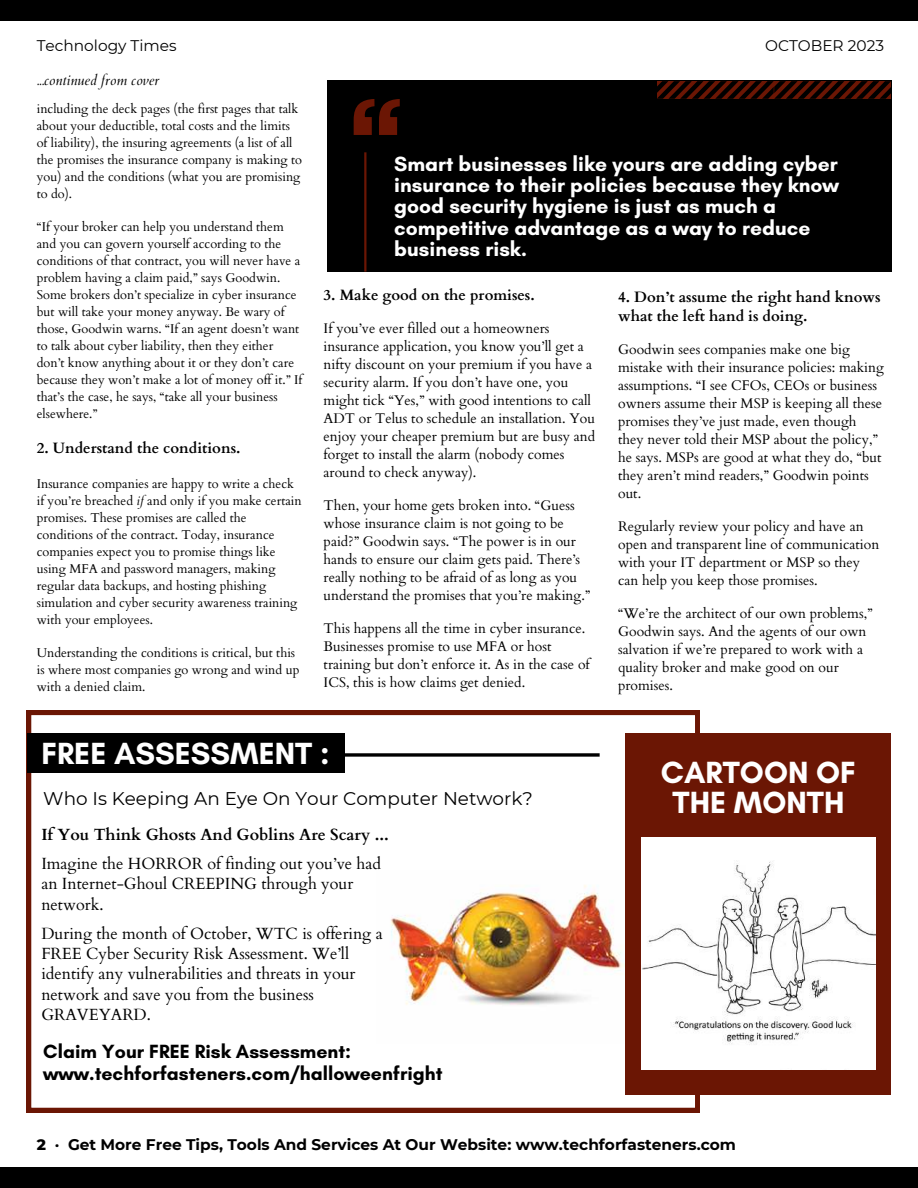
<style>
.page{position:relative;width:918px;height:1188px;background:#fff}
.page>*{position:absolute;margin:0;border:0;box-sizing:border-box;transform-origin:0 0}
.t1{font:700 31.2px/29.2px "Glacial Indifference";color:#fff;text-align:center}
.t2{font:700 21px/21.3px "Glacial Indifference";color:#fff}
.t3{font:700 19.5px/21.3px "Glacial Indifference";color:#000}
.t4{font:18.45px "Montserrat";color:#000}
.t5{font:16.2px/20.2px "Cardo";color:#000}
.t6{font:700 16.2px "Cardo";color:#000}
.t7{font:700 15.45px "Montserrat";color:#000}
.t8{font:15.45px "Montserrat";color:#000}
.t9{font:700 15px/19px "Cardo";color:#000}
.t10{font:italic 14.25px "Cardo";color:#000}
.t11{font:13.95px/18px "Cardo";color:#000}
.t12{font:12.75px/17px "Cardo";color:#000}
.s1{font-style:italic}
.s2{font-weight:800}
</style>
<div class="page">
<div style="left:0;top:1px;width:918px;height:20px;background:#000"></div>
<div style="left:0;top:1168px;width:918px;height:20px;background:#000"></div>
<div style="left:327px;top:81px;width:564px;height:191px;background:#000"></div>
<svg style="left:657px;top:81px;width:234px;height:18px"></svg>
<hr style="left:364px;top:152px;width:2px;height:120px;background:#6b1604">
<svg style="left:354px;top:99px;width:46px;height:36px"></svg>
<svg style="left:27px;top:711px;width:673px;height:401px"></svg>
<svg style="left:344px;top:753px;width:256px;height:4px"></svg>
<div style="left:27px;top:734px;width:317px;height:39px;background:#000"></div>
<div style="left:626px;top:734px;width:265px;height:361px;background:#6b1604"></div>
<img style="left:641px;top:837px;width:234px;height:232px">
<p class="t8" style="left:37px;top:35px;width:141px">Technology Times</p>
<p class="t10" style="left:37px;top:71px;width:124px">...continued from cover</p>
<p class="t12" style="left:37px;top:99px;width:267px">including the deck pages (the first pages that talk about your deductible, total costs and the limits of liability), the insuring agreements (a list of all the promises the insurance company is making to you) and the conditions (what you are promising to do).</p>
<p class="t12" style="left:37px;top:217px;width:267px">“If your broker can help you understand them and you can govern yourself according to the conditions of that contract, you will never have a problem having a claim paid,” says Goodwin.<br>Some brokers don’t specialize in cyber insurance but will take your money anyway. Be wary of those, Goodwin warns. “If an agent doesn’t want to talk about cyber liability, then they either don’t know anything about it or they don’t care because they won’t make a lot of money off it.” If that’s the case, he says, “take all your business elsewhere.”</p>
<p class="t9" style="left:37px;top:437px;width:205px">2. Understand the conditions.</p>
<p class="t12" style="left:37px;top:474px;width:266px">Insurance companies are happy to write a check if you’re breached <span class="s1">if</span> and only if you make certain promises. These promises are called the conditions of the contract. Today, insurance companies expect you to promise things like using MFA and password managers, making regular data backups, and hosting phishing simulation and cyber security awareness training with your employees.</p>
<p class="t12" style="left:37px;top:643px;width:264px">Understanding the conditions is critical, but this is where most companies go wrong and wind up with a denied claim.</p>
<p class="t8" style="left:765px;top:35px;width:120px">OCTOBER 2023</p>
<h2 class="t2" style="left:394px;top:153px;width:446px">Smart businesses like yours are adding cyber insurance to their policies because they know good security hygiene is just as much a competitive advantage as a way to reduce business risk.</h2>
<p class="t9" style="left:324px;top:284px;width:213px">3. Make good on the promises.</p>
<p class="t11" style="left:324px;top:319px;width:273px">If you’ve ever filled out a homeowners insurance application, you know you’ll get a nifty discount on your premium if you have a security alarm. If you don’t have one, you might tick “Yes,” with good intentions to call ADT or Telus to schedule an installation. You enjoy your cheaper premium but are busy and forget to install the alarm (nobody comes around to check anyway).</p>
<p class="t11" style="left:324px;top:496px;width:268px">Then, your home gets broken into. “Guess whose insurance claim is not going to be paid?” Goodwin says. “The power is in our hands to ensure our claim gets paid. There’s really nothing to be afraid of as long as you understand the promises that you’re making.”</p>
<p class="t11" style="left:324px;top:619px;width:268px">This happens all the time in cyber insurance.<br>Businesses promise to use MFA or host training but don’t enforce it. As in the case of ICS, this is how claims get denied.</p>
<p class="t9" style="left:618px;top:286px;width:264px">4. Don’t assume the right hand knows what the left hand is doing.</p>
<p class="t11" style="left:618px;top:339px;width:267px">Goodwin sees companies make one big mistake with their insurance policies: making assumptions. “I see CFOs, CEOs or business owners assume their MSP is keeping all these promises they’ve just made, even though they never told their MSP about the policy,” he says. MSPs are good at what they do, “but they aren’t mind readers,” Goodwin points out.</p>
<p class="t11" style="left:618px;top:516px;width:263px">Regularly review your policy and have an open and transparent line of communication with your IT department or MSP so they can help you keep those promises.</p>
<p class="t11" style="left:618px;top:603px;width:256px">“We’re the architect of our own problems,” Goodwin says. And the agents of our own salvation if we’re prepared to work with a quality broker and make good on our promises.</p>
<h1 class="t1" style="left:41px;top:738px;width:290px">FREE ASSESSMENT :</h1>
<h3 class="t4" style="left:43px;top:786px;width:491px">Who Is Keeping An Eye On Your Computer Network?</h3>
<p class="t6" style="left:41px;top:821px;width:349px">If You Think Ghosts And Goblins Are Scary ...</p>
<p class="t5" style="left:41px;top:853px;width:341px">Imagine the HORROR of finding out you’ve had an Internet-Ghoul CREEPING through your network.</p>
<p class="t5" style="left:41px;top:922px;width:343px">During the month of October, WTC is offering a FREE Cyber Security Risk Assessment. We’ll identify any vulnerabilities and threats in your network and save you from the business GRAVEYARD.</p>
<h3 class="t3" style="left:43px;top:1041px;width:401px">Claim Your FREE Risk Assessment: www.techforfasteners.com/halloweenfright</h3>
<h1 class="t1" style="left:661px;top:758px;width:197px">CARTOON OF<br>THE MONTH</h1>
<p class="t7" style="left:37px;top:1133px;width:701px"><span class="s2">2</span> · Get More Free Tips, Tools And Services At Our Website: www.techforfasteners.com</p>
</div>
